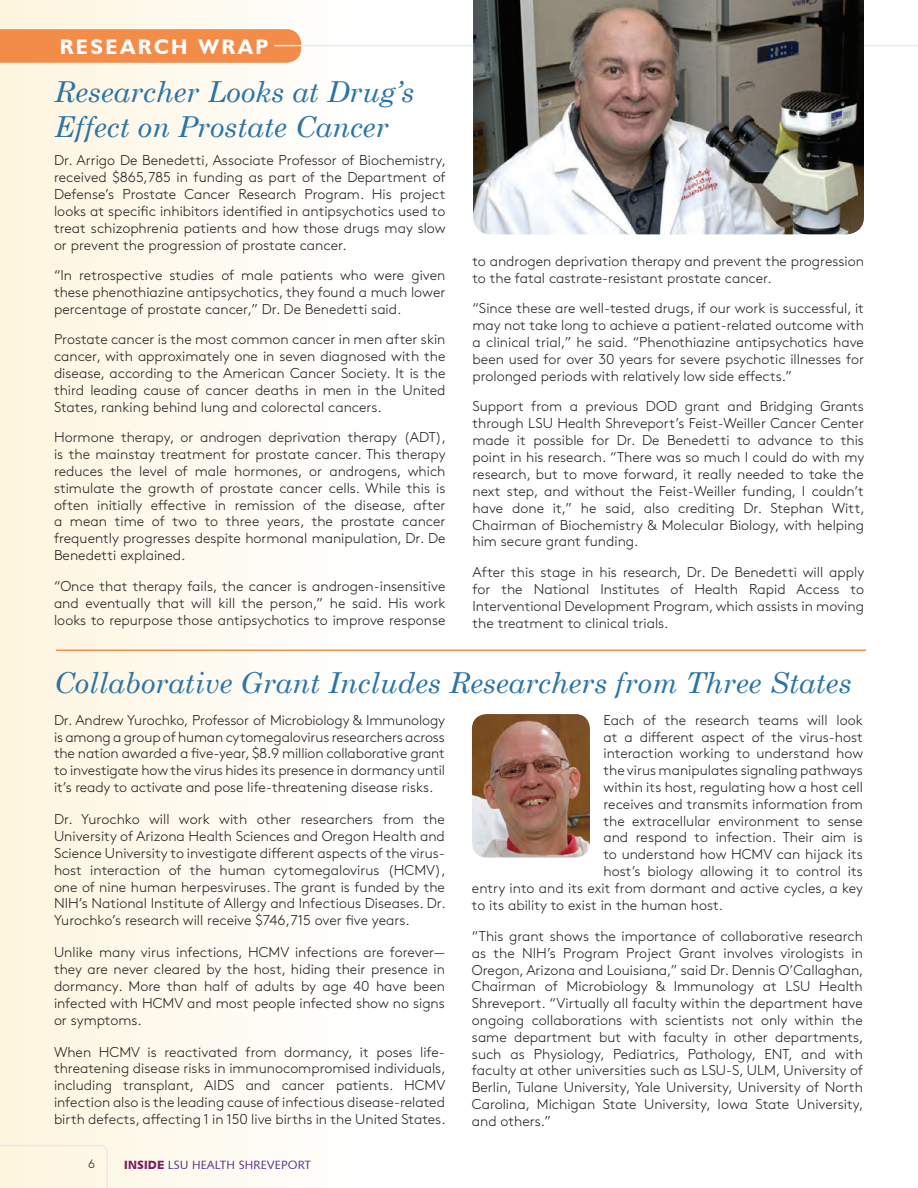
<style>
.page{position:relative;width:918px;height:1188px;background:#fff}
.page>*{position:absolute;margin:0;border:0;box-sizing:border-box;transform-origin:0 0}
.t1{font:italic 28.8px/34.7px "Century Schoolbook";color:#2b74a7}
.t2{font:700 21px "Humanist 521 BT";letter-spacing:.12em;color:#fff}
.t3{font:300 14.25px/16.8px "Brown Std";color:#231f20;text-align:justify}
.t4{font:12px "Humanist 531 BT Roman A";letter-spacing:.01em;color:#5a2d83}
.t5{font:300 12px "Brown Std";color:#231f20}
.s1{font-family:"Humanist 531 BT Black A";color:#791f62}
</style>
<div class="page">
<div style="left:0;top:0;width:361px;height:1188px;background:linear-gradient(to right,#fef5de,#fefefe)"></div>
<hr style="left:56px;top:650px;width:810px;height:1px;background:#f38c48">
<svg style="left:0;top:29px;width:301px;height:34px"></svg>
<hr style="left:274px;top:45px;width:644px;height:1px;background:#e5eaf3">
<img style="left:473px;top:0;width:391px;height:234px">
<img style="left:472px;top:714px;width:118px;height:144px">
<div style="left:0;top:1145px;width:108px;height:43px;background:#fef6e3"></div>
<h2 class="t2" style="left:60px;top:34px;width:210px">RESEARCH WRAP</h2>
<h1 class="t1" style="left:54px;top:73px;width:362px">Researcher Looks at Drug’s<br>Effect on Prostate Cancer</h1>
<p class="t3" style="left:54px;top:152px;width:394px">Dr. Arrigo De Benedetti, Associate Professor of Biochemistry, received $865,785 in funding as part of the Department of Defense’s Prostate Cancer Research Program. His project looks at specific inhibitors identified in antipsychotics used to treat schizophrenia patients and how those drugs may slow or prevent the progression of prostate cancer.</p>
<p class="t3" style="left:54px;top:267px;width:393px">“In retrospective studies of male patients who were given these phenothiazine antipsychotics, they found a much lower percentage of prostate cancer,” Dr. De Benedetti said.</p>
<p class="t3" style="left:54px;top:331px;width:393px">Prostate cancer is the most common cancer in men after skin cancer, with approximately one in seven diagnosed with the disease, according to the American Cancer Society. It is the third leading cause of cancer deaths in men in the United States, ranking behind lung and colorectal cancers.</p>
<p class="t3" style="left:54px;top:429px;width:394px">Hormone therapy, or androgen deprivation therapy (ADT), is the mainstay treatment for prostate cancer. This therapy reduces the level of male hormones, or androgens, which stimulate the growth of prostate cancer cells. While this is often initially effective in remission of the disease, after a mean time of two to three years, the prostate cancer frequently progresses despite hormonal manipulation, Dr. De Benedetti explained.</p>
<p class="t3" style="left:54px;top:578px;width:393px">“Once that therapy fails, the cancer is androgen-insensitive and eventually that will kill the person,” he said. His work looks to repurpose those antipsychotics to improve response</p>
<p class="t3" style="left:472px;top:253px;width:393px">to androgen deprivation therapy and prevent the progression to the fatal castrate-resistant prostate cancer.</p>
<p class="t3" style="left:472px;top:300px;width:393px">“Since these are well-tested drugs, if our work is successful, it may not take long to achieve a patient-related outcome with a clinical trial,” he said. “Phenothiazine antipsychotics have been used for over 30 years for severe psychotic illnesses for prolonged periods with relatively low side effects.”</p>
<p class="t3" style="left:472px;top:398px;width:394px">Support from a previous DOD grant and Bridging Grants through LSU Health Shreveport’s Feist-Weiller Cancer Center made it possible for Dr. De Benedetti to advance to this point in his research. “There was so much I could do with my research, but to move forward, it really needed to take the next step, and without the Feist-Weiller funding, I couldn’t have done it,” he said, also crediting Dr. Stephan Witt, Chairman of Biochemistry &amp; Molecular Biology, with helping him secure grant funding.</p>
<p class="t3" style="left:472px;top:564px;width:393px">After this stage in his research, Dr. De Benedetti will apply for the National Institutes of Health Rapid Access to Interventional Development Program, which assists in moving the treatment to clinical trials.</p>
<h1 class="t1" style="left:54px;top:664px;width:799px">Collaborative Grant Includes Researchers from Three States</h1>
<p class="t3" style="left:54px;top:712px;width:393px">Dr. Andrew Yurochko, Professor of Microbiology &amp; Immunology is among a group of human cytomegalovirus researchers across the nation awarded a five-year, $8.9 million collaborative grant to investigate how the virus hides its presence in dormancy until it’s ready to activate and pose life-threatening disease risks.</p>
<p class="t3" style="left:54px;top:811px;width:393px">Dr. Yurochko will work with other researchers from the University of Arizona Health Sciences and Oregon Health and Science University to investigate different aspects of the virus&shy;host interaction of the human cytomegalovirus (HCMV), one of nine human herpesviruses. The grant is funded by the NIH’s National Institute of Allergy and Infectious Diseases. Dr.<br>Yurochko’s research will receive $746,715 over five years.</p>
<p class="t3" style="left:54px;top:944px;width:393px">Unlike many virus infections, HCMV infections are forever— they are never cleared by the host, hiding their presence in dormancy. More than half of adults by age 40 have been infected with HCMV and most people infected show no signs or symptoms.</p>
<p class="t3" style="left:54px;top:1043px;width:393px">When HCMV is reactivated from dormancy, it poses life&shy;threatening disease risks in immunocompromised individuals, including transplant, AIDS and cancer patients. HCMV infection also is the leading cause of infectious disease-related birth defects, affecting 1 in 150 live births in the United States.</p>
<p class="t5" style="left:88px;top:1157px;width:8px">6</p>
<p class="t4" style="left:124px;top:1157px;width:188px"><span class="s1">INSIDE</span> LSU HEALTH SHREVEPORT</p>
<p class="t3" style="left:603px;top:712px;width:261px">Each of the research teams will look</p>
<p class="t3" style="left:603px;top:728px;width:261px">at a different aspect of the virus-host</p>
<p class="t3" style="left:603px;top:745px;width:261px">interaction working to understand how</p>
<p class="t3" style="left:603px;top:762px;width:261px">the virus manipulates signaling pathways</p>
<p class="t3" style="left:603px;top:779px;width:261px">within its host, regulating how a host cell</p>
<p class="t3" style="left:603px;top:796px;width:261px">receives and transmits information from</p>
<p class="t3" style="left:603px;top:812px;width:261px">the extracellular environment to sense</p>
<p class="t3" style="left:603px;top:829px;width:261px">and respond to infection. Their aim is</p>
<p class="t3" style="left:603px;top:846px;width:261px">to understand how HCMV can hijack its</p>
<p class="t3" style="left:603px;top:863px;width:261px">host’s biology allowing it to control its</p>
<p class="t3" style="left:472px;top:880px;width:393px">entry into and its exit from dormant and active cycles, a key</p>
<p class="t3" style="left:472px;top:896px;width:253px">to its ability to exist in the human host.</p>
<p class="t3" style="left:472px;top:928px;width:393px">“This grant shows the importance of collaborative research as the NIH’s Program Project Grant involves virologists in Oregon, Arizona and Louisiana,” said Dr. Dennis O’Callaghan, Chairman of Microbiology &amp; Immunology at LSU Health Shreveport. “Virtually all faculty within the department have ongoing collaborations with scientists not only within the same department but with faculty in other departments, such as Physiology, Pediatrics, Pathology, ENT, and with faculty at other universities such as LSU-S, ULM, University of Berlin, Tulane University, Yale University, University of North Carolina, Michigan State University, Iowa State University, and others.”</p>
</div>
